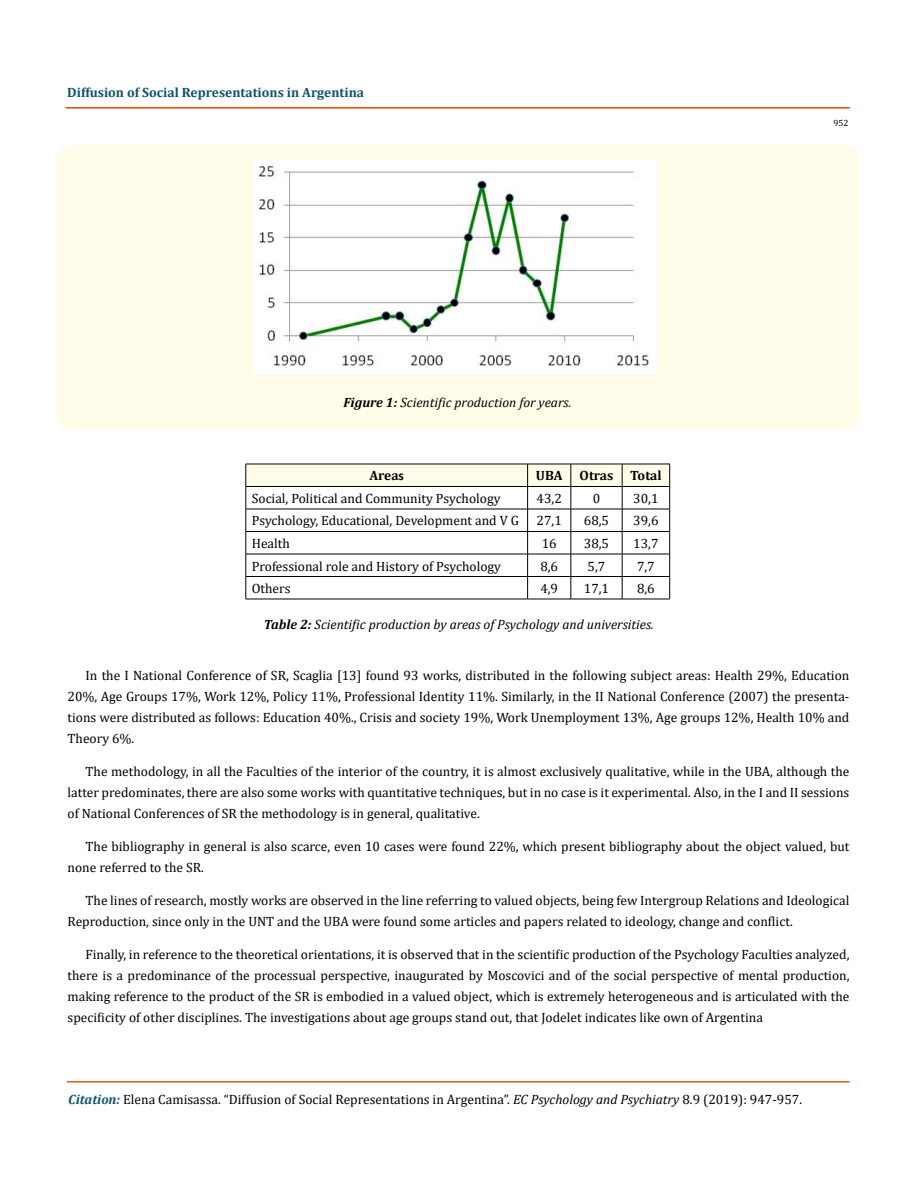
<style>
.page{position:relative;width:917px;height:1188px;background:#fff}
.page>*{position:absolute;margin:0;border:0;box-sizing:border-box;transform-origin:0 0}
.t1{font:13.5px/21px "Cambria";color:#000;text-align:justify}
.t2{font:italic 13.5px "Cambria";color:#000}
.t3{font:700 13.5px "Cambria";color:#0e546a}
.t4{font:700 13.5px "Cambria";color:#000}
.t5{font:9px "Cambria";color:#000}
.s1{font-weight:700}
.s2{font-family:"Calibri"}
.s3{font-weight:700;font-style:italic;color:#0e546a}
.s4{font-style:italic}
</style>
<div class="page">
<hr style="left:66px;top:108px;width:783px;height:1px;background:#e05d1a">
<div style="left:66px;top:107px;width:783px;height:1px;border:1px solid #e05d1a"></div>
<div style="left:55px;top:145px;width:805px;height:284px;background:#fffde9;border-radius:19px"></div>
<img style="left:255px;top:161px;width:401px;height:212px">
<svg style="left:245px;top:464px;width:425px;height:135px"></svg>
<hr style="left:245px;top:599px;width:282px;height:1px;background:#000">
<hr style="left:527px;top:599px;width:44px;height:1px;background:#000">
<hr style="left:571px;top:599px;width:51px;height:1px;background:#000">
<hr style="left:622px;top:599px;width:48px;height:1px;background:#000">
<p class="t3" style="left:67px;top:83px;width:298px">Diffusion of Social Representations in Argentina</p>
<p class="t2" style="left:343px;top:393px;width:229px"><span class="s1">Figure 1:</span> Scientific production for years.</p>
<p class="t5" style="left:833px;top:118px;width:16px">952</p>
<p class="t4" style="left:369px;top:466px;width:36px">Area<span class="s2">s</span></p>
<p class="t4" style="left:536px;top:466px;width:28px">UBA</p>
<p class="t4" style="left:579px;top:466px;width:83px">Otras Total</p>
<p class="t1" style="left:252px;top:488px;width:250px">Social, Political and Community Psychology</p>
<p class="t1" style="left:536px;top:488px;width:27px">43,2</p>
<p class="t1" style="left:592px;top:488px;width:9px">0</p>
<p class="t1" style="left:633px;top:488px;width:27px">30,1</p>
<p class="t1" style="left:252px;top:510px;width:269px">Psychology, Educational, Development and V G</p>
<p class="t1" style="left:536px;top:510px;width:27px">27,1</p>
<p class="t1" style="left:584px;top:510px;width:27px">68,5</p>
<p class="t1" style="left:633px;top:510px;width:27px">39,6</p>
<p class="t1" style="left:252px;top:533px;width:40px">Health</p>
<p class="t1" style="left:541px;top:533px;width:16px">16</p>
<p class="t1" style="left:584px;top:533px;width:27px">38,5</p>
<p class="t1" style="left:633px;top:533px;width:27px">13,7</p>
<p class="t1" style="left:252px;top:555px;width:251px">Professional role and History of Psychology</p>
<p class="t1" style="left:540px;top:555px;width:19px">8,6</p>
<p class="t1" style="left:587px;top:555px;width:19px">5,7</p>
<p class="t1" style="left:637px;top:555px;width:19px">7,7</p>
<p class="t1" style="left:252px;top:578px;width:40px">Others</p>
<p class="t1" style="left:540px;top:578px;width:19px">4,9</p>
<p class="t1" style="left:584px;top:578px;width:27px">17,1</p>
<p class="t1" style="left:637px;top:578px;width:19px">8,6</p>
<p class="t2" style="left:264px;top:615px;width:391px"><span class="s1">Table 2:</span> Scientific production by areas of Psychology and universities.</p>
<p class="t1" style="left:68px;top:664px;width:783px;text-indent:18px">In the I National Conference of SR, Scaglia [13] found 93 works, distributed in the following subject areas: Health 29%, Education 20%, Age Groups 17%, Work 12%, Policy 11%, Professional Identity 11%. Similarly, in the II National Conference (2007) the presenta&shy;tions were distributed as follows: Education 40%., Crisis and society 19%, Work Unemployment 13%, Age groups 12%, Health 10% and Theory 6%.</p>
<p class="t1" style="left:68px;top:760px;width:783px;text-indent:18px">The methodology, in all the Faculties of the interior of the country, it is almost exclusively qualitative, while in the UBA, although the latter predominates, there are also some works with quantitative techniques, but in no case is it experimental. Also, in the I and II sessions of National Conferences of SR the methodology is in general, qualitative.</p>
<p class="t1" style="left:68px;top:835px;width:783px;text-indent:18px">The bibliography in general is also scarce, even 10 cases were found 22%, which present bibliography about the object valued, but none referred to the SR.</p>
<p class="t1" style="left:68px;top:889px;width:783px;text-indent:18px">The lines of research, mostly works are observed in the line referring to valued objects, being few Intergroup Relations and Ideological<br>Reproduction, since only in the UNT and the UBA were found some articles and papers related to ideology, change and conflict.</p>
<p class="t1" style="left:68px;top:943px;width:783px;text-indent:18px">Finally, in reference to the theoretical orientations, it is observed that in the scientific production of the Psychology Faculties analyzed, there is a predominance of the processual perspective, inaugurated by Moscovici and of the social perspective of mental production, making reference to the product of the SR is embodied in a valued object, which is extremely heterogeneous and is articulated with the specificity of other disciplines. The investigations about age groups stand out, that Jodelet indicates like own of Argentina</p>
<p class="t1" style="left:68px;top:1089px;width:735px"><span class="s3">Citation:</span> Elena Camisassa. “Diffusion of Social Representations in Argentina”. <span class="s4">EC Psychology and Psychiatry</span> 8.9 (2019): 947-957.</p>
</div>
